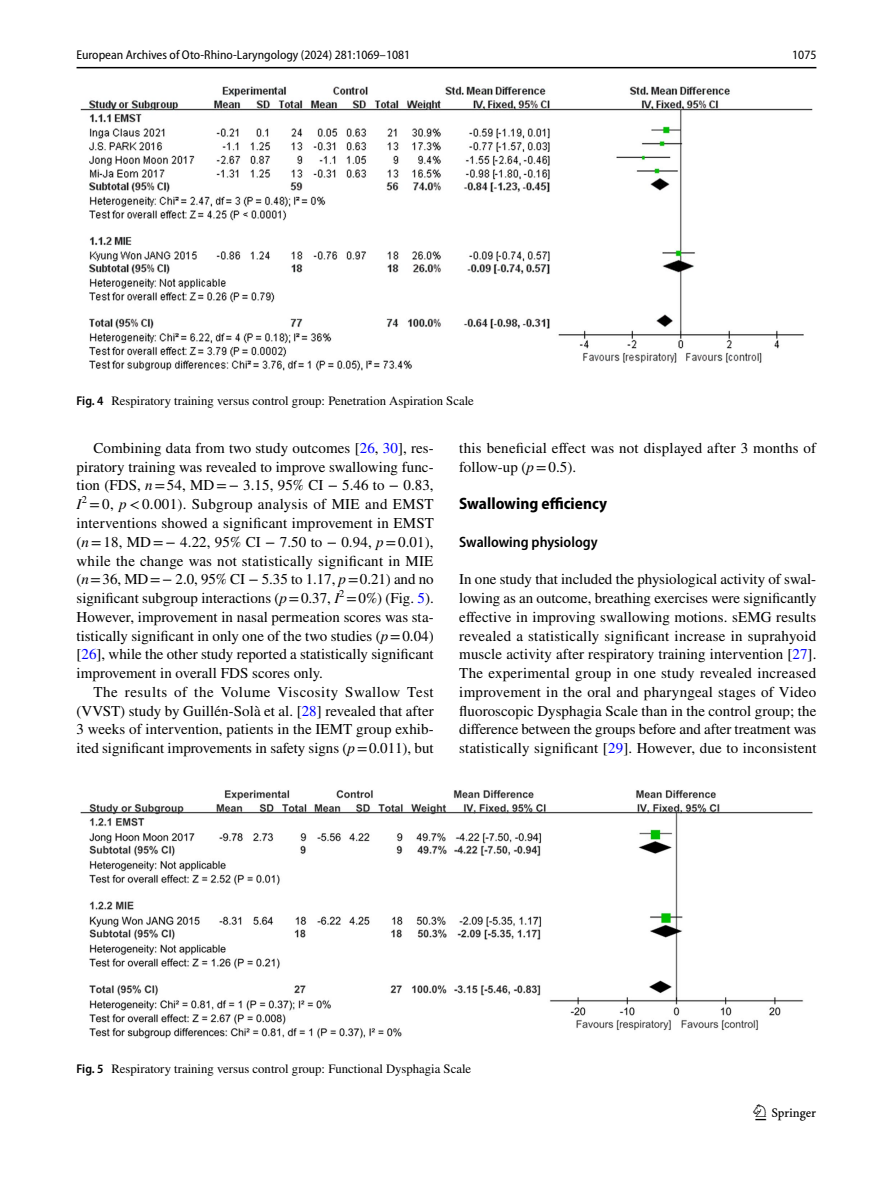
<style>
.page{position:relative;width:893px;height:1187px;background:#fff}
.page>*{position:absolute;margin:0;border:0;box-sizing:border-box;transform-origin:0 0}
.t1{font:22.5px "Springnew Regular 3";color:#000}
.t2{font:700 semi-condensed 16.5px "Myriad Pro";color:#000}
.t3{font:15px/18.8px "STIX";letter-spacing:.005em;color:#000;text-align:justify}
.t4{font:600 semi-condensed 15px "Myriad Pro";color:#000}
.t5{font:12.75px "STIX";color:#000}
.t6{font:semi-condensed 12.75px "Myriad Pro";color:#000}
.s1{font-family:"Myriad Pro";font-weight:600;font-stretch:semi-condensed}
.s2{color:#00f}
.s3{font-style:italic}
</style>
<div class="page">
<hr style="left:77px;top:67px;width:739px;height:1px;background:#000">
<img style="left:81px;top:87px;width:731px;height:283px">
<img style="left:81px;top:790px;width:731px;height:248px">
<p class="t6" style="left:77px;top:48px;width:335px">European Archives of Oto-Rhino-Laryngology (2024) 281:1069–1081</p>
<p class="t6" style="left:792px;top:48px;width:26px">1075</p>
<p class="t5" style="left:77px;top:392px;width:399px"><span class="s1">Fig. 4</span> Respiratory training versus control group: Penetration Aspiration Scale</p>
<p class="t3" style="left:77px;top:439px;width:359px;text-indent:17px">Combining data from two study outcomes [<span class="s2">26</span>, <span class="s2">30</span>], res&shy;piratory training was revealed to improve swallowing func&shy;tion (FDS, <span class="s3">n</span>=54, MD=− 3.15, 95% CI − 5.46 to − 0.83, <span class="s3">I</span><sup>2</sup> =0, <span class="s3">p</span>&lt;0.001). Subgroup analysis of MIE and EMST interventions showed a significant improvement in EMST (<span class="s3">n</span>=18, MD=− 4.22, 95% CI − 7.50 to − 0.94, <span class="s3">p</span>=0.01), while the change was not statistically significant in MIE (<span class="s3">n</span>=36, MD=− 2.0, 95% CI − 5.35 to 1.17, <span class="s3">p</span>=0.21) and no significant subgroup interactions (<span class="s3">p</span>=0.37, <span class="s3">I</span><sup>2</sup> =0%) (Fig. <span class="s2">5</span>).<br>However, improvement in nasal permeation scores was sta&shy;tistically significant in only one of the two studies (<span class="s3">p</span>=0.04) [<span class="s2">26</span>], while the other study reported a statistically significant improvement in overall FDS scores only.</p>
<p class="t3" style="left:77px;top:683px;width:359px;text-indent:17px">The results of the Volume Viscosity Swallow Test (VVST) study by Guillén-Solà et al. [<span class="s2">28</span>] revealed that after 3 weeks of intervention, patients in the IEMT group exhib&shy;ited significant improvements in safety signs (<span class="s3">p</span>=0.011), but</p>
<p class="t3" style="left:459px;top:439px;width:358px">this beneficial effect was not displayed after 3 months of follow-up (<span class="s3">p</span>=0.5).</p>
<p class="t2" style="left:459px;top:494px;width:149px">Swallowing efficiency</p>
<p class="t4" style="left:459px;top:533px;width:140px">Swallowing physiology</p>
<p class="t3" style="left:459px;top:571px;width:359px">In one study that included the physiological activity of swal&shy;lowing as an outcome, breathing exercises were significantly effective in improving swallowing motions. sEMG results revealed a statistically significant increase in suprahyoid muscle activity after respiratory training intervention [<span class="s2">27</span>].<br>The experimental group in one study revealed increased improvement in the oral and pharyngeal stages of Video fluoroscopic Dysphagia Scale than in the control group; the difference between the groups before and after treatment was statistically significant [<span class="s2">29</span>]. However, due to inconsistent</p>
<p class="t5" style="left:77px;top:1060px;width:396px"><span class="s1">Fig. 5</span> Respiratory training versus control group: Functional Dysphagia Scale</p>
<h1 class="t1" style="left:755px;top:1104px;width:62px">1 3</h1>
</div>
